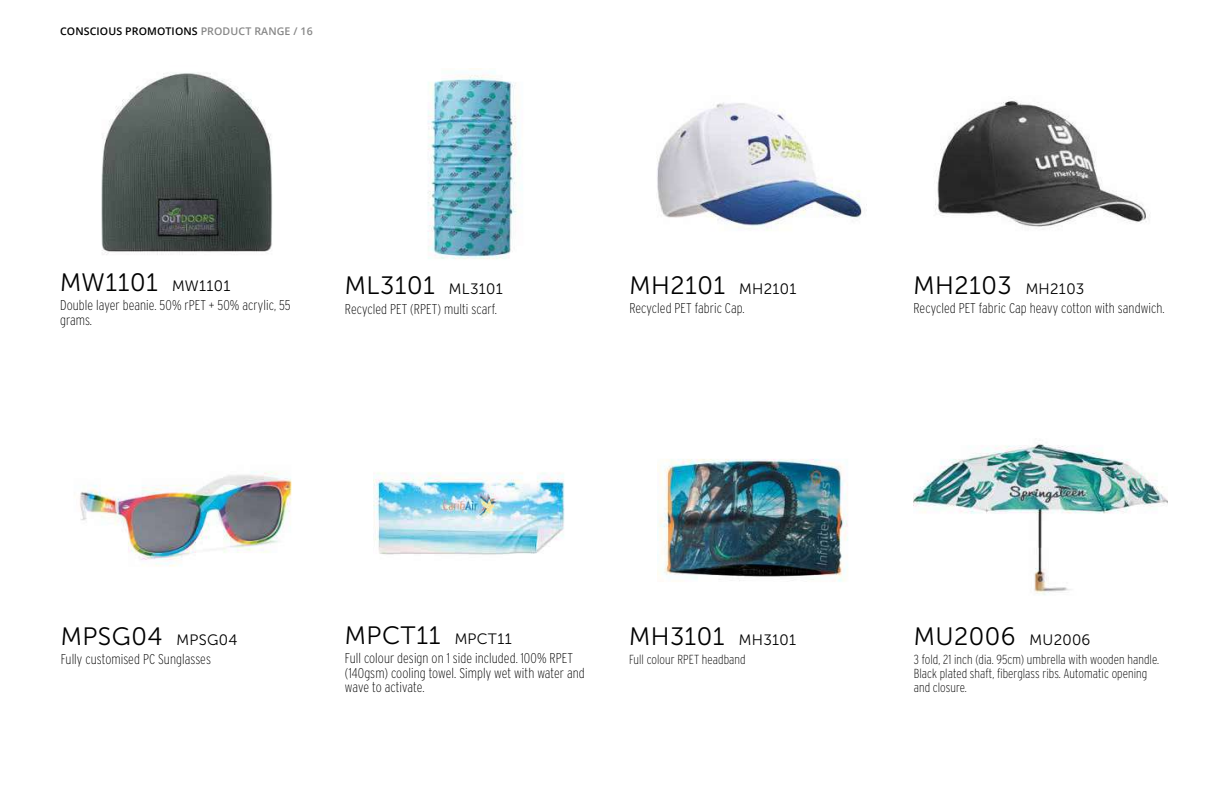
<style>
.page{position:relative;width:1216px;height:794px;background:#fff}
.page>*{position:absolute;margin:0;border:0;box-sizing:border-box;transform-origin:0 0}
.t1{font:25.03px "Museo Sans Cyrl 300";letter-spacing:.02em;color:#000}
.t2{font:200 14.17px/14.5px "Interstate WGL Condensed";letter-spacing:.005em;color:#000}
.t3{font:200 13.12px/14.2px "Interstate WGL Condensed";letter-spacing:.005em;color:#000}
.t4{font:600 10.67px "Open Sans";letter-spacing:.01em;color:#000}
.s1{color:#878787}
.s2{font-size:15.05px}
</style>
<div class="page">
<img style="left:80px;top:471px;width:212px;height:96px">
<img style="left:657px;top:459px;width:191px;height:123px">
<img style="left:913px;top:444px;width:254px;height:151px">
<img style="left:657px;top:102px;width:210px;height:129px">
<img style="left:935px;top:100px;width:215px;height:128px">
<img style="left:101px;top:73px;width:171px;height:182px">
<img style="left:373px;top:472px;width:192px;height:83px">
<img style="left:427px;top:71px;width:96px;height:188px">
<p class="t4" style="left:60px;top:24px;width:254px">CONSCIOUS PROMOTIONS <span class="s1">PRODUCT RANGE / 16</span></p>
<h1 class="t1" style="left:60px;top:269px;width:172px">MW1101 <span class="s2">MW1101</span></h1>
<p class="t2" style="left:60px;top:297px;width:232px">Double layer beanie. 50% rPET + 50% acrylic, 55 grams.</p>
<h1 class="t1" style="left:345px;top:272px;width:159px">ML3101 <span class="s2">ML3101</span></h1>
<p class="t2" style="left:345px;top:300px;width:153px">Recycled PET (RPET) multi scarf.</p>
<h1 class="t1" style="left:629px;top:272px;width:169px">MH2101 <span class="s2">MH2101</span></h1>
<p class="t2" style="left:629px;top:300px;width:117px">Recycled PET fabric Cap.</p>
<h1 class="t1" style="left:913px;top:272px;width:172px">MH2103 <span class="s2">MH2103</span></h1>
<p class="t2" style="left:913px;top:300px;width:252px">Recycled PET fabric Cap heavy cotton with sandwich.</p>
<h1 class="t1" style="left:61px;top:622px;width:178px">MPSG04 <span class="s2">MPSG04</span></h1>
<p class="t2" style="left:61px;top:651px;width:152px">Fully customised PC Sunglasses</p>
<h1 class="t1" style="left:345px;top:621px;width:168px">MPCT11 <span class="s2">MPCT11</span></h1>
<p class="t2" style="left:345px;top:650px;width:241px">Full colour design on 1 side included. 100% RPET (140gsm) cooling towel. Simply wet with water and wave to activate.</p>
<h1 class="t1" style="left:629px;top:622px;width:169px">MH3101 <span class="s2">MH3101</span></h1>
<p class="t3" style="left:629px;top:651px;width:118px">Full colour RPET headband</p>
<h1 class="t1" style="left:913px;top:622px;width:178px">MU2006 <span class="s2">MU2006</span></h1>
<p class="t3" style="left:913px;top:651px;width:247px">3 fold, 21 inch (dia. 95cm) umbrella with wooden handle.<br>Black plated shaft, fiberglass ribs. Automatic opening and closure.</p>
</div>
